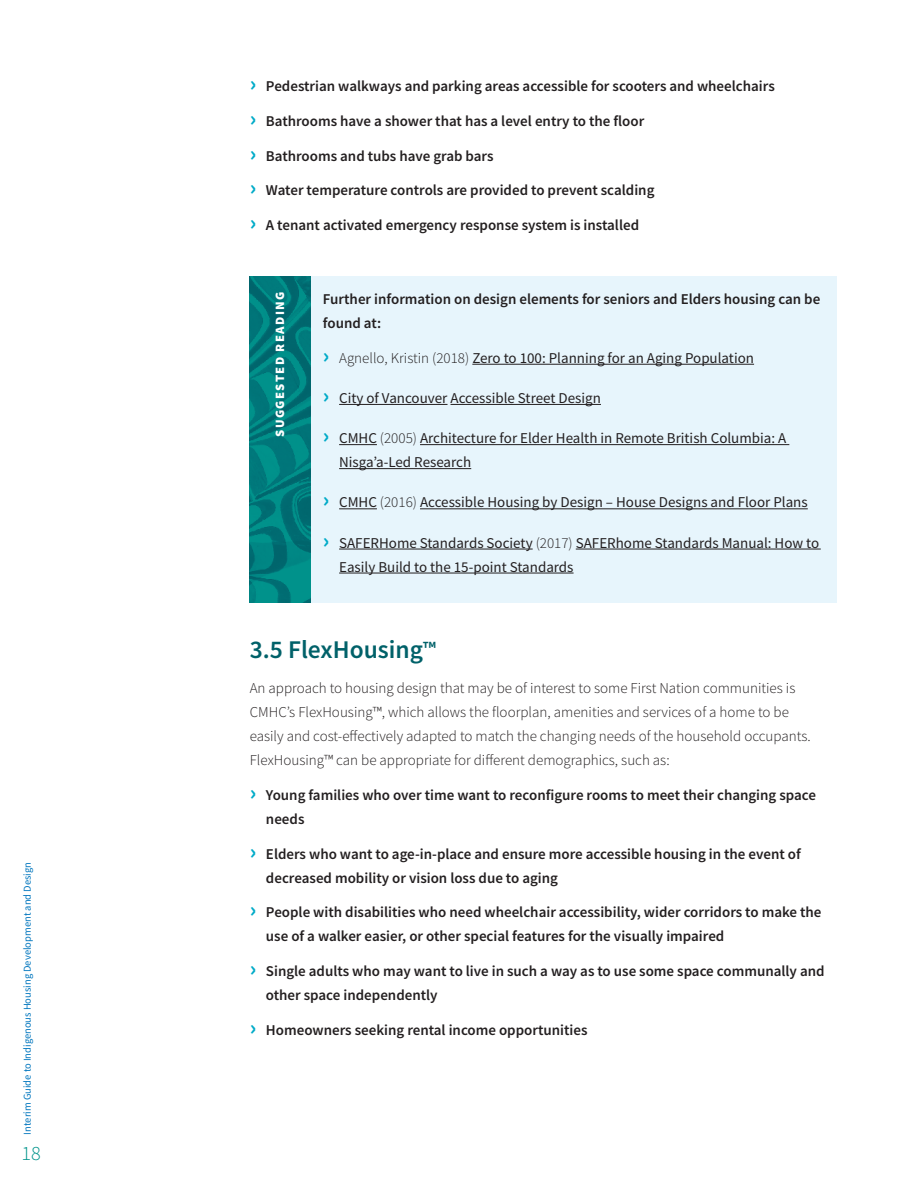
<style>
.page{position:relative;width:918px;height:1188px;background:#fff}
.page>*{position:absolute;margin:0;border:0;box-sizing:border-box;transform-origin:0 0}
.t1{font:600 25.5px "Source Sans Pro";color:#006169}
.t2{font:300 20.25px "Source Sans Pro";color:#00948b}
.H3_-_Suggested_Readi{font:600 15px/24px "Source Sans Pro";color:#231f20}
.t3{font:15px/24px "Source Sans Pro";color:#231f20}
.Body{font:300 15px/24px "Source Sans Pro";color:#231f20}
.Suggested_Reading{font:900 12.75px "Source Sans Pro";letter-spacing:.11em;color:#fff}
.t4{font:10.5px "Source Sans Pro";color:#0076be}
.s1{font-weight:700;font-size:22.5px;color:#00abc8}
.s2{font-weight:300}
.s3{font-size:19.5px}
</style>
<div class="page">
<div style="left:307px;top:276px;width:530px;height:327px;background:#e7f5fc"></div>
<hr style="left:472px;top:364px;width:282px;height:1px;background:#231f20">
<hr style="left:339px;top:404px;width:109px;height:1px;background:#231f20">
<hr style="left:451px;top:404px;width:150px;height:1px;background:#231f20">
<hr style="left:339px;top:444px;width:38px;height:1px;background:#231f20">
<hr style="left:420px;top:444px;width:369px;height:1px;background:#231f20">
<hr style="left:339px;top:468px;width:132px;height:1px;background:#231f20">
<hr style="left:339px;top:508px;width:38px;height:1px;background:#231f20">
<hr style="left:420px;top:508px;width:388px;height:1px;background:#231f20">
<hr style="left:339px;top:549px;width:194px;height:1px;background:#231f20">
<hr style="left:576px;top:549px;width:245px;height:1px;background:#231f20">
<hr style="left:339px;top:573px;width:235px;height:1px;background:#231f20">
<img style="left:250px;top:276px;width:60px;height:327px">
<p class="t4" style="left:21px;top:1135px;width:274px;rotate:-90deg">Interim Guide to Indigenous Housing Development and Design</p>
<h2 class="t2" style="left:22px;top:1141px;width:21px">18</h2>
<p class="H3_-_Suggested_Readi" style="left:250px;top:74px;width:527px"><span class="s1">›</span> Pedestrian walkways and parking areas accessible for scooters and wheelchairs</p>
<p class="H3_-_Suggested_Readi" style="left:250px;top:109px;width:396px"><span class="s1">›</span> Bathrooms have a shower that has a level entry to the floor</p>
<p class="H3_-_Suggested_Readi" style="left:250px;top:143px;width:245px"><span class="s1">›</span> Bathrooms and tubs have grab bars</p>
<p class="H3_-_Suggested_Readi" style="left:250px;top:178px;width:406px"><span class="s1">›</span> Water temperature controls are provided to prevent scalding</p>
<p class="H3_-_Suggested_Readi" style="left:250px;top:213px;width:391px"><span class="s1">›</span> A tenant activated emergency response system is installed</p>
<p class="Suggested_Reading" style="left:271px;top:437px;width:147px;rotate:-90deg">SUGGESTED READING</p>
<p class="H3_-_Suggested_Readi" style="left:323px;top:287px;width:499px">Further information on design elements for seniors and Elders housing can be found at:</p>
<p class="t3" style="left:323px;top:346px;width:433px"><span class="s1">›</span> <span class="s2">Agnello, Kristin (2018)</span> Zero to 100: Planning for an Aging Population</p>
<p class="t3" style="left:323px;top:386px;width:280px"><span class="s1">›</span> City of Vancouver Accessible Street Design</p>
<p class="t3" style="left:339px;top:426px;width:449px;text-indent:-16px"><span class="s1">›</span> CMHC <span class="s2">(2005)</span> Architecture for Elder Health in Remote British Columbia: A<br>Nisga’a-Led Research</p>
<p class="t3" style="left:323px;top:490px;width:486px"><span class="s1">›</span> CMHC <span class="s2">(2016)</span> Accessible Housing by Design – House Designs and Floor Plans</p>
<p class="t3" style="left:339px;top:530px;width:482px;text-indent:-16px"><span class="s1">›</span> SAFERHome Standards Society <span class="s2">(2017)</span> SAFERhome Standards Manual: How to<br>Easily Build to the 15-point Standards</p>
<h2 class="t1" style="left:250px;top:633px;width:188px">3.5 FlexHousing<span class="s3">™</span></h2>
<p class="Body" style="left:250px;top:676px;width:562px">An approach to housing design that may be of interest to some First Nation communities is CMHC’s FlexHousing™, which allows the floorplan, amenities and services of a home to be easily and cost-effectively adapted to match the changing needs of the household occupants.<br>FlexHousing™ can be appropriate for different demographics, such as:</p>
<p class="H3_-_Suggested_Readi" style="left:266px;top:783px;width:552px;text-indent:-16px"><span class="s1">›</span> Young families who over time want to reconfigure rooms to meet their changing space needs</p>
<p class="H3_-_Suggested_Readi" style="left:266px;top:842px;width:536px;text-indent:-16px"><span class="s1">›</span> Elders who want to age-in-place and ensure more accessible housing in the event of decreased mobility or vision loss due to aging</p>
<p class="H3_-_Suggested_Readi" style="left:266px;top:900px;width:557px;text-indent:-16px"><span class="s1">›</span> People with disabilities who need wheelchair accessibility, wider corridors to make the use of a walker easier, or other special features for the visually impaired</p>
<p class="H3_-_Suggested_Readi" style="left:266px;top:959px;width:560px;text-indent:-16px"><span class="s1">›</span> Single adults who may want to live in such a way as to use some space communally and other space independently</p>
<p class="H3_-_Suggested_Readi" style="left:250px;top:1018px;width:339px"><span class="s1">›</span> Homeowners seeking rental income opportunities</p>
</div>
